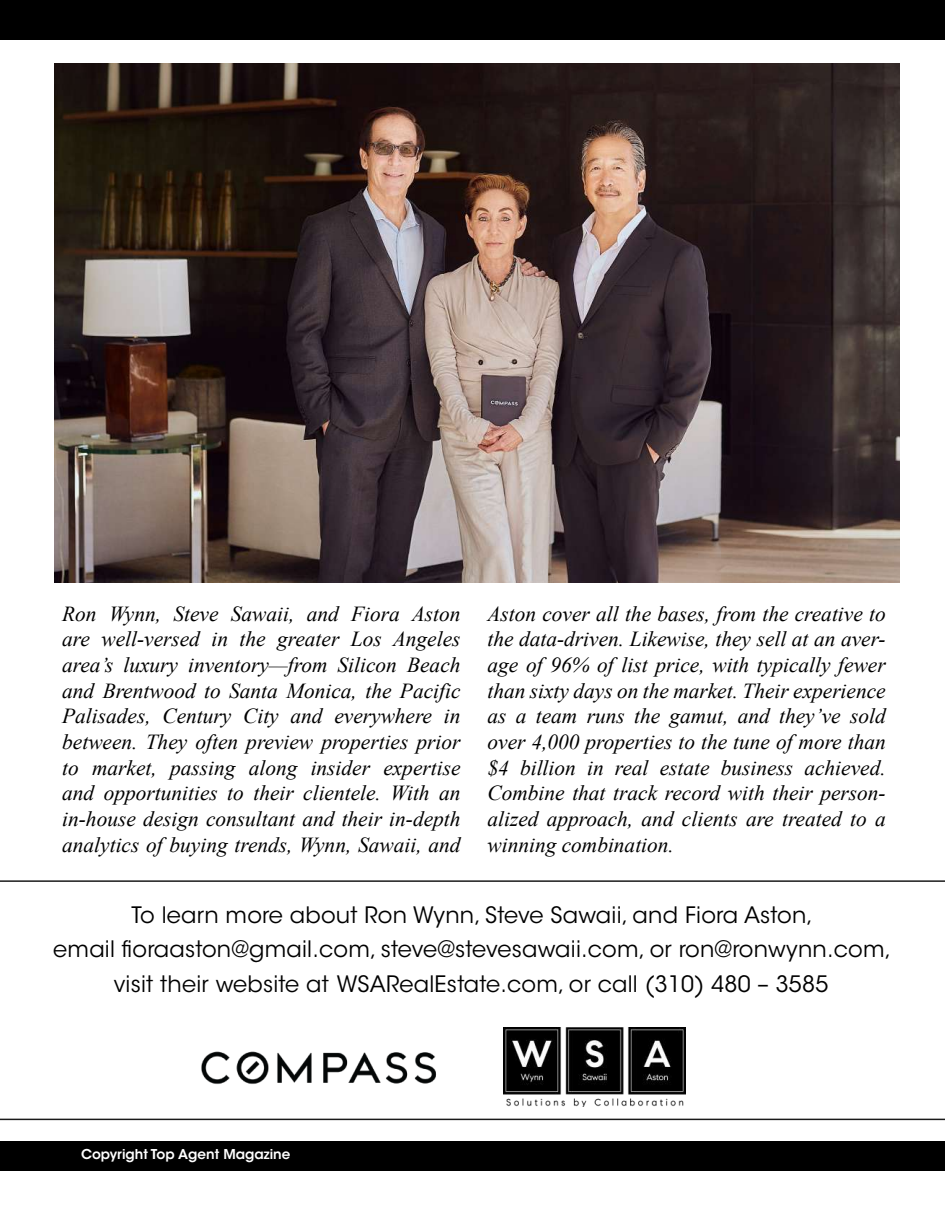
<style>
.page{position:relative;width:945px;height:1215px;background:#fff}
.page>*{position:absolute;margin:0;border:0;box-sizing:border-box;transform-origin:0 0}
.t1{font:22.5px/34.8px "ITC Avant Garde Std";letter-spacing:.01em;color:#000;text-align:center}
.t2{font:italic 21.3px/25.7px "Times New Roman";color:#000;text-align:justify}
.t3{font:600 13.5px "ITC Avant Garde Std";color:#fff}
</style>
<div class="page">
<div style="left:0;top:1141px;width:945px;height:29px;background:#000"></div>
<div style="left:0;top:0;width:945px;height:40px;background:#000"></div>
<svg style="left:0;top:880px;width:945px;height:240px"></svg>
<img style="left:54px;top:63px;width:846px;height:520px">
<img style="left:170px;top:1020px;width:296px;height:94px">
<img style="left:504px;top:1027px;width:181px;height:80px">
<p class="t2" style="left:62px;top:600px;width:400px">Ron Wynn, Steve Sawaii, and Fiora Aston are well-versed in the greater Los Angeles area’s luxury inventory—from Silicon Beach and Brentwood to Santa Monica, the Pacific Palisades, Century City and everywhere in between. They often preview properties prior to market, passing along insider expertise and opportunities to their clientele. With an in-house design consultant and their in-depth analytics of buying trends, Wynn, Sawaii, and</p>
<p class="t2" style="left:488px;top:600px;width:400px">Aston cover all the bases, from the creative to the data-driven. Likewise, they sell at an aver&shy;age of 96% of list price, with typically fewer than sixty days on the market. Their experience as a team runs the gamut, and they’ve sold over 4,000 properties to the tune of more than $4 billion in real estate business achieved.<br>Combine that track record with their person&shy;alized approach, and clients are treated to a winning combination.</p>
<p class="t1" style="left:53px;top:897px;width:840px">To learn more about Ron Wynn, Steve Sawaii, and Fiora Aston,<br>email fioraaston@gmail.com, steve@stevesawaii.com, or ron@ronwynn.com, visit their website at WSARealEstate.com, or call (310) 480 – 3585</p>
<p class="t3" style="left:81px;top:1146px;width:211px">Copyright Top Agent Magazine</p>
</div>
